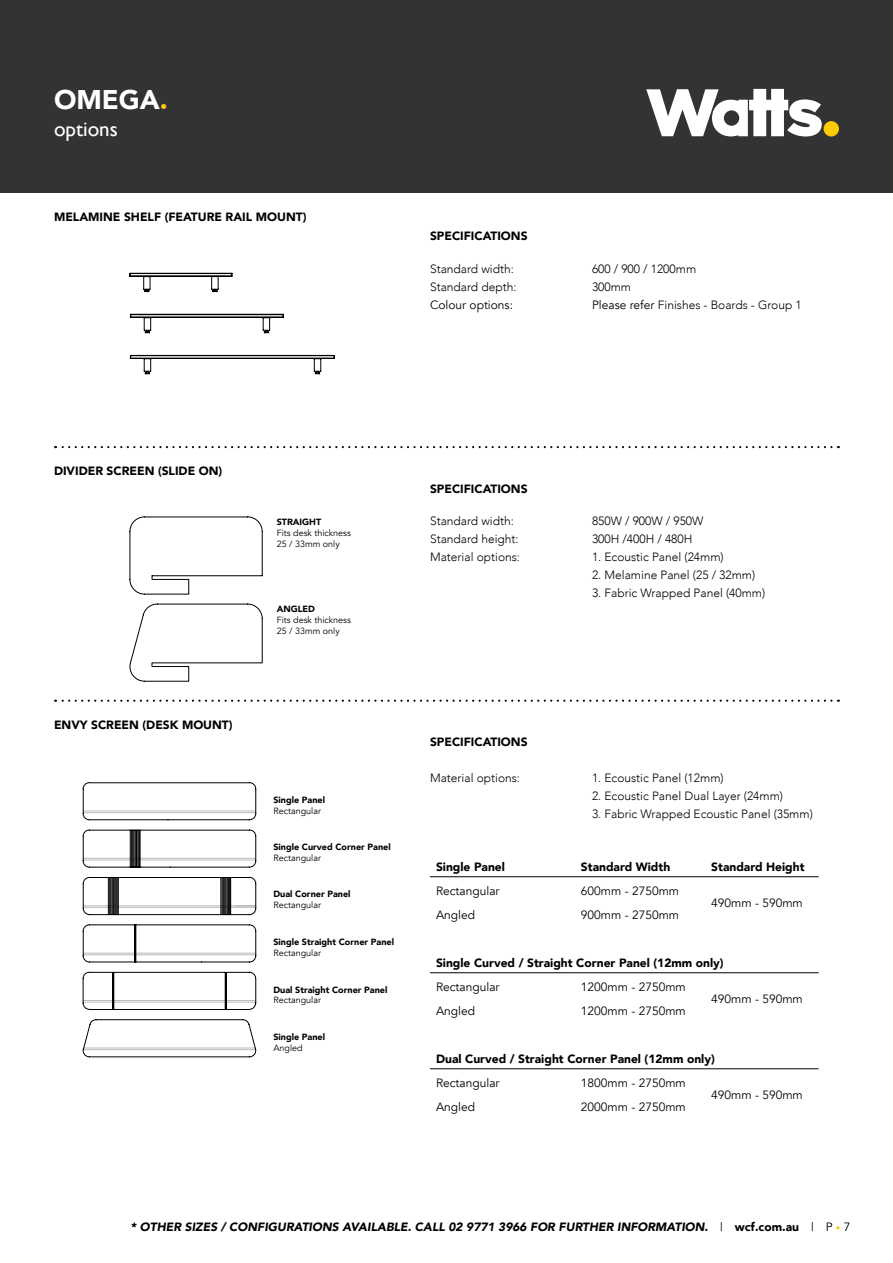
<style>
.page{position:relative;width:893px;height:1263px;background:#fff}
.page>*{position:absolute;margin:0;border:0;box-sizing:border-box;transform-origin:0 0}
.t1{font:900 27px "Avenir";color:#fff}
.t2{font:21px "Gill Sans";color:#fff}
.t3{font:300 12px "Avenir";color:#000}
.t4{font:900 12px "Avenir";color:#000}
.t5{font:12px "Avenir";color:#000}
.t6{font:italic 900 12px "Avenir";color:#000}
.t7{font:900 9px "Avenir";color:#000}
.t8{font:9px/10.8px "Avenir";color:#000}
.s1{color:#ffc917}
.s2{font-weight:400}
.s3{font-weight:400;font-style:normal}
.s4{font-style:normal}
.s5{font-weight:400;font-style:normal;font-size:9px;color:#ffc917}
</style>
<div class="page">
<div style="left:0;top:0;width:893px;height:192px;background:#333334"></div>
<div style="left:824px;top:121px;width:15px;height:15px;background:#ffcb05;border-radius:50%"></div>
<svg style="left:646px;top:89px;width:176px;height:47px"></svg>
<svg style="left:129px;top:516px;width:134px;height:78px"></svg>
<svg style="left:129px;top:604px;width:134px;height:78px"></svg>
<svg style="left:130px;top:355px;width:205px;height:19px"></svg>
<svg style="left:129px;top:273px;width:103px;height:19px"></svg>
<svg style="left:130px;top:314px;width:154px;height:19px"></svg>
<svg style="left:55px;top:446px;width:776px;height:2px"></svg>
<svg style="left:55px;top:700px;width:776px;height:2px"></svg>
<svg style="left:83px;top:782px;width:173px;height:38px"></svg>
<svg style="left:83px;top:1019px;width:173px;height:38px"></svg>
<svg style="left:83px;top:830px;width:173px;height:37px"></svg>
<svg style="left:83px;top:877px;width:173px;height:38px"></svg>
<svg style="left:83px;top:924px;width:173px;height:38px"></svg>
<svg style="left:83px;top:972px;width:173px;height:38px"></svg>
<hr style="left:430px;top:876px;width:145px;height:1px;background:#000">
<hr style="left:575px;top:876px;width:130px;height:1px;background:#000">
<hr style="left:705px;top:876px;width:114px;height:1px;background:#000">
<hr style="left:430px;top:972px;width:145px;height:1px;background:#000">
<hr style="left:575px;top:972px;width:130px;height:1px;background:#000">
<hr style="left:705px;top:972px;width:114px;height:1px;background:#000">
<hr style="left:430px;top:1068px;width:145px;height:1px;background:#000">
<hr style="left:575px;top:1068px;width:130px;height:1px;background:#000">
<hr style="left:705px;top:1068px;width:114px;height:1px;background:#000">
<h1 class="t1" style="left:54px;top:76px;width:115px">OMEGA<span class="s1">.</span></h1>
<h2 class="t2" style="left:54px;top:117px;width:65px">options</h2>
<p class="t4" style="left:54px;top:206px;width:254px">MELAMINE SHELF (FEATURE RAIL MOUNT)</p>
<p class="t4" style="left:430px;top:226px;width:99px">SPECIFICATIONS</p>
<p class="t3" style="left:430px;top:261px;width:85px">Standard width:</p>
<p class="t3" style="left:592px;top:261px;width:106px">600 / 900 / 1200mm</p>
<p class="t3" style="left:430px;top:279px;width:88px">Standard depth:</p>
<p class="t3" style="left:592px;top:279px;width:41px">300mm</p>
<p class="t5" style="left:430px;top:297px;width:85px">Colour options:</p>
<p class="t3" style="left:592px;top:297px;width:211px"><span class="s2">Please refer</span> Finishes - Boards - Group 1</p>
<p class="t4" style="left:54px;top:461px;width:170px">DIVIDER SCREEN (SLIDE ON)</p>
<p class="t4" style="left:54px;top:715px;width:180px">ENVY SCREEN (DESK MOUNT)</p>
<p class="t7" style="left:277px;top:514px;width:46px">STRAIGHT</p>
<p class="t8" style="left:277px;top:528px;width:76px">Fits desk thickness<br>25 / 33mm only</p>
<p class="t7" style="left:277px;top:602px;width:40px">ANGLED</p>
<p class="t8" style="left:277px;top:615px;width:76px">Fits desk thickness<br>25 / 33mm only</p>
<p class="t4" style="left:430px;top:478px;width:99px">SPECIFICATIONS</p>
<p class="t3" style="left:430px;top:514px;width:85px">Standard width:</p>
<p class="t3" style="left:592px;top:514px;width:113px">850W / 900W / 950W</p>
<p class="t3" style="left:430px;top:532px;width:90px">Standard height:</p>
<p class="t3" style="left:592px;top:532px;width:102px">300H /400H / 480H</p>
<p class="t3" style="left:430px;top:550px;width:92px">Material options:</p>
<p class="t3" style="left:592px;top:550px;width:133px">1. Ecoustic Panel (24mm)</p>
<p class="t3" style="left:592px;top:568px;width:165px">2. Melamine Panel (25 / 32mm)</p>
<p class="t3" style="left:592px;top:586px;width:175px">3. Fabric Wrapped Panel (40mm)</p>
<p class="t7" style="left:273px;top:792px;width:53px">Single Panel</p>
<p class="t8" style="left:273px;top:805px;width:49px">Rectangular</p>
<p class="t7" style="left:273px;top:839px;width:119px">Single Curved Corner Panel</p>
<p class="t8" style="left:273px;top:852px;width:49px">Rectangular</p>
<p class="t7" style="left:273px;top:887px;width:79px">Dual Corner Panel</p>
<p class="t8" style="left:273px;top:900px;width:49px">Rectangular</p>
<p class="t7" style="left:273px;top:934px;width:122px">Single Straight Corner Panel</p>
<p class="t8" style="left:273px;top:947px;width:49px">Rectangular</p>
<p class="t7" style="left:273px;top:982px;width:115px">Dual Straight Corner Panel</p>
<p class="t8" style="left:273px;top:995px;width:49px">Rectangular</p>
<p class="t7" style="left:273px;top:1029px;width:53px">Single Panel</p>
<p class="t8" style="left:273px;top:1042px;width:31px">Angled</p>
<p class="t4" style="left:430px;top:732px;width:99px">SPECIFICATIONS</p>
<p class="t3" style="left:430px;top:771px;width:92px">Material options:</p>
<p class="t3" style="left:592px;top:771px;width:133px">1. Ecoustic Panel (12mm)</p>
<p class="t3" style="left:592px;top:789px;width:193px">2. Ecoustic Panel Dual Layer (24mm)</p>
<p class="t3" style="left:592px;top:807px;width:222px">3. Fabric Wrapped Ecoustic Panel (35mm)</p>
<p class="t4" style="left:436px;top:856px;width:70px">Single Panel</p>
<p class="t4" style="left:581px;top:856px;width:91px">Standard Width</p>
<p class="t4" style="left:711px;top:856px;width:95px">Standard Height</p>
<p class="t5" style="left:436px;top:883px;width:65px">Rectangular</p>
<p class="t5" style="left:581px;top:883px;width:100px">600mm - 2750mm</p>
<p class="t5" style="left:711px;top:895px;width:93px">490mm - 590mm</p>
<p class="t5" style="left:436px;top:907px;width:41px">Angled</p>
<p class="t5" style="left:581px;top:907px;width:100px">900mm - 2750mm</p>
<p class="t4" style="left:436px;top:952px;width:289px">Single Curved / Straight Corner Panel (12mm only)</p>
<p class="t5" style="left:436px;top:979px;width:65px">Rectangular</p>
<p class="t5" style="left:581px;top:979px;width:106px">1200mm - 2750mm</p>
<p class="t5" style="left:711px;top:991px;width:93px">490mm - 590mm</p>
<p class="t5" style="left:436px;top:1003px;width:41px">Angled</p>
<p class="t5" style="left:581px;top:1003px;width:106px">1200mm - 2750mm</p>
<p class="t4" style="left:436px;top:1048px;width:280px">Dual Curved / Straight Corner Panel (12mm only)</p>
<p class="t5" style="left:436px;top:1075px;width:65px">Rectangular</p>
<p class="t5" style="left:581px;top:1075px;width:106px">1800mm - 2750mm</p>
<p class="t5" style="left:711px;top:1087px;width:93px">490mm - 590mm</p>
<p class="t5" style="left:436px;top:1099px;width:41px">Angled</p>
<p class="t5" style="left:581px;top:1099px;width:106px">2000mm - 2750mm</p>
<p class="t6" style="left:131px;top:1216px;width:721px">* OTHER SIZES / CONFIGURATIONS AVAILABLE. CALL 02 9771 3966 FOR FURTHER INFORMATION. <span class="s3">|</span> <span class="s4">wcf.com.au</span> <span class="s3">| P</span> <span class="s5">•</span> <span class="s3">7</span></p>
</div>
